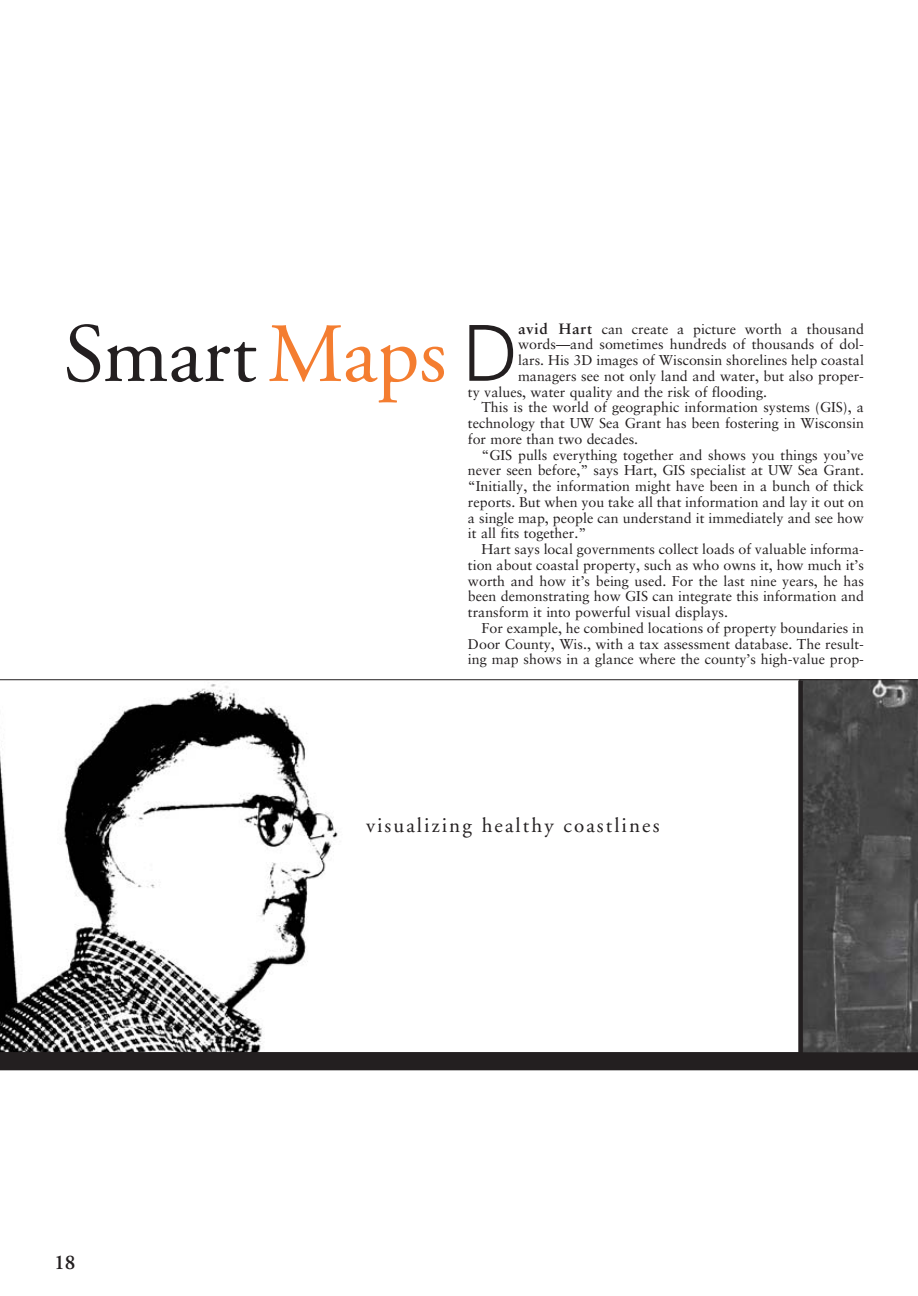
<style>
.page{position:relative;width:918px;height:1296px;background:#fff}
.page>*{position:absolute;margin:0;border:0;box-sizing:border-box;transform-origin:0 0}
.t1{font:84px "Adobe Garamond";color:#231f20}
.t2{font:21px "Adobe Garamond";letter-spacing:.1em;color:#231f20}
.t3{font:600 21px "Adobe Garamond";color:#231f20}
.t4{font:14.25px "Sabon LT Std";color:#231f20}
.s1{color:#f47d30}
.s2{font-family:"Univers";font-weight:300;font-size:77.25px}
.s3{font-weight:700;font-size:15px}
</style>
<div class="page">
<svg style="left:0;top:679px;width:800px;height:373px"></svg>
<svg style="left:800px;top:679px;width:118px;height:373px;background:#4b4b4c"></svg>
<div style="left:0;top:1052px;width:918px;height:18px;background:#231f20"></div>
<div style="left:798px;top:681px;width:5px;height:379px;background:#231f20"></div>
<h1 class="t1" style="left:63px;top:320px;width:456px">Smart<span class="s1">Maps</span> <span class="s2">D</span></h1>
<p class="t4" style="left:518px;top:322px;width:347px"><span class="s3">avid Hart</span> can create a picture worth a thousand</p>
<p class="t4" style="left:518px;top:338px;width:347px">words—and sometimes hundreds of thousands of dol-</p>
<p class="t4" style="left:518px;top:354px;width:347px">lars. His 3D images of Wisconsin shorelines help coastal</p>
<p class="t4" style="left:518px;top:370px;width:347px">managers see not only land and water, but also proper-</p>
<p class="t4" style="left:468px;top:385px;width:301px">ty values, water quality and the risk of flooding.</p>
<p class="t4" style="left:481px;top:401px;width:384px">This is the world of geographic information systems (GIS), a</p>
<p class="t4" style="left:468px;top:417px;width:397px">technology that UW Sea Grant has been fostering in Wisconsin</p>
<p class="t4" style="left:468px;top:433px;width:172px">for more than two decades.</p>
<p class="t4" style="left:481px;top:448px;width:384px">“GIS pulls everything together and shows you things you’ve</p>
<p class="t4" style="left:468px;top:464px;width:397px">never seen before,” says Hart, GIS specialist at UW Sea Grant.</p>
<p class="t4" style="left:468px;top:480px;width:398px">“Initially, the information might have been in a bunch of thick</p>
<p class="t4" style="left:468px;top:496px;width:398px">reports. But when you take all that information and lay it out on</p>
<p class="t4" style="left:468px;top:511px;width:398px">a single map, people can understand it immediately and see how</p>
<p class="t4" style="left:468px;top:527px;width:120px">it all fits together.”</p>
<p class="t4" style="left:481px;top:543px;width:384px">Hart says local governments collect loads of valuable informa-</p>
<p class="t4" style="left:468px;top:559px;width:398px">tion about coastal property, such as who owns it, how much it’s</p>
<p class="t4" style="left:468px;top:574px;width:398px">worth and how it’s being used. For the last nine years, he has</p>
<p class="t4" style="left:468px;top:590px;width:398px">been demonstrating how GIS can integrate this information and</p>
<p class="t4" style="left:468px;top:606px;width:262px">transform it into powerful visual displays.</p>
<p class="t4" style="left:481px;top:622px;width:384px">For example, he combined locations of property boundaries in</p>
<p class="t4" style="left:468px;top:637px;width:397px">Door County, Wis., with a tax assessment database. The result-</p>
<p class="t4" style="left:468px;top:653px;width:398px">ing map shows in a glance where the county’s high-value prop-</p>
<h2 class="t3" style="left:54px;top:1254px;width:23px">18</h2>
<h2 class="t2" style="left:366px;top:817px;width:295px">visualizing healthy coastlines</h2>
</div>
